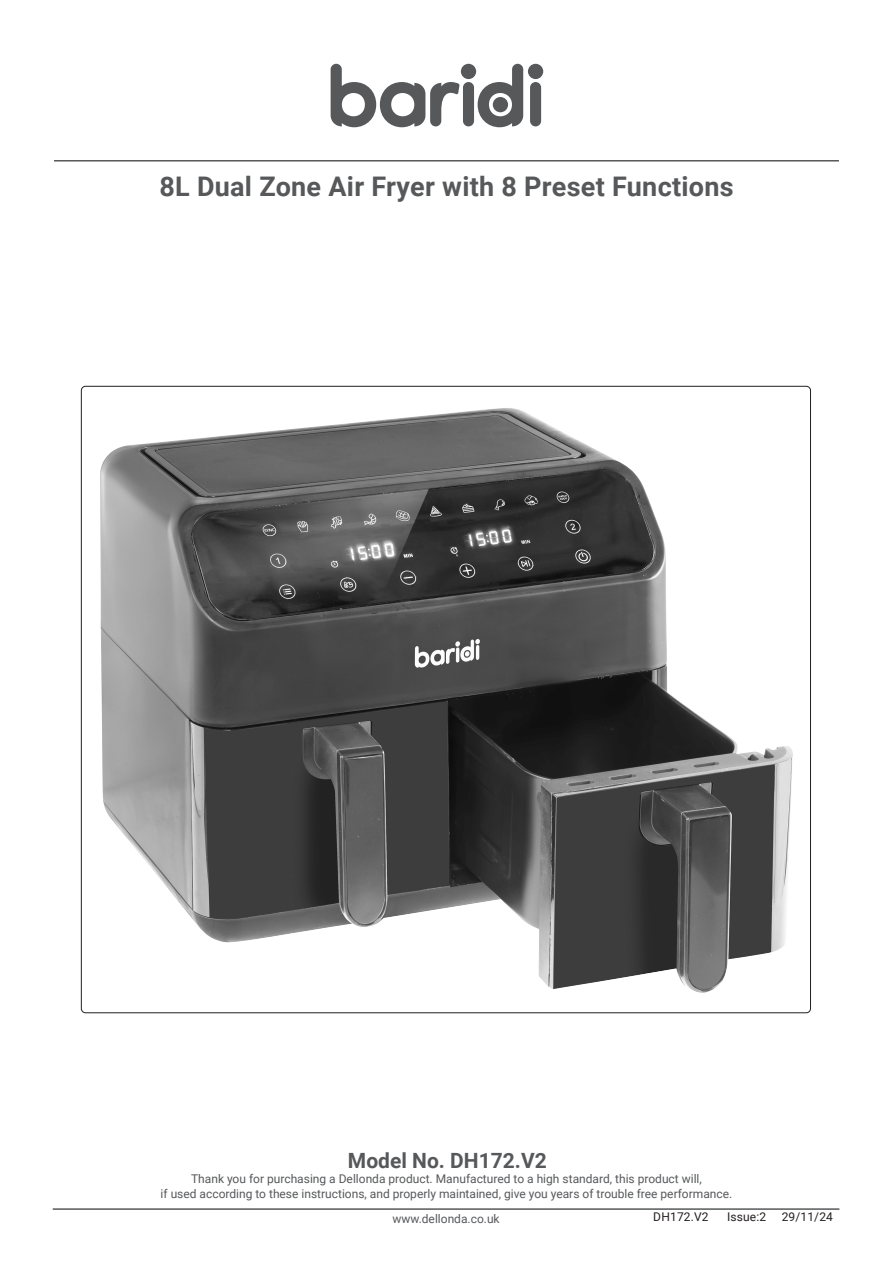
<style>
.page{position:relative;width:893px;height:1263px;background:#fff}
.page>*{position:absolute;margin:0;border:0;box-sizing:border-box;transform-origin:0 0}
.Product_Header{font:700 27px "Roboto";letter-spacing:.01em;color:#57585a}
.Model_Number{font:700 21px "Roboto";color:#57585a}
.Copy__Justified{font:12px "Roboto";color:#57585a}
.Body{font:12px "Roboto";letter-spacing:.01em;color:#231f20}
.Page_Footer{font:12px "Roboto";color:#57585a}
</style>
<div class="page">
<hr style="left:53px;top:1208px;width:786px;height:2px;background:#57585a">
<hr style="left:54px;top:160px;width:785px;height:2px;background:#57585a">
<img style="left:100px;top:408px;width:693px;height:585px">
<svg style="left:331px;top:64px;width:129px;height:63px"></svg>
<div style="left:463px;top:82px;width:11px;height:44px;background:#57585a;border-radius:6px"></div>
<svg style="left:478px;top:64px;width:45px;height:63px"></svg>
<div style="left:530px;top:82px;width:11px;height:44px;background:#57585a;border-radius:6px"></div>
<div style="left:461px;top:64px;width:15px;height:15px;background:#57585a;border-radius:50%"></div>
<div style="left:528px;top:64px;width:15px;height:15px;background:#57585a;border-radius:50%"></div>
<div style="left:493px;top:97px;width:15px;height:15px;background:#57585a;border-radius:50%"></div>
<p class="Product_Header" style="left:159px;top:167px;width:576px">8L Dual Zone Air Fryer with 8 Preset Functions</p>
<p class="Model_Number" style="left:348px;top:1145px;width:200px">Model No. DH172.V2</p>
<p class="Copy__Justified" style="left:191px;top:1170px;width:512px">Thank you for purchasing a Dellonda product. Manufactured to a high standard, this product will,</p>
<p class="Copy__Justified" style="left:161px;top:1185px;width:573px">if used according to these instructions, and properly maintained, give you years of trouble free performance.</p>
<p class="Body" style="left:653px;top:1208px;width:57px">DH172.V2</p>
<p class="Body" style="left:727px;top:1208px;width:40px">Issue:2</p>
<p class="Body" style="left:782px;top:1208px;width:53px">29/11/24</p>
<p class="Page_Footer" style="left:392px;top:1210px;width:109px">www.dellonda.co.uk</p>
</div>
